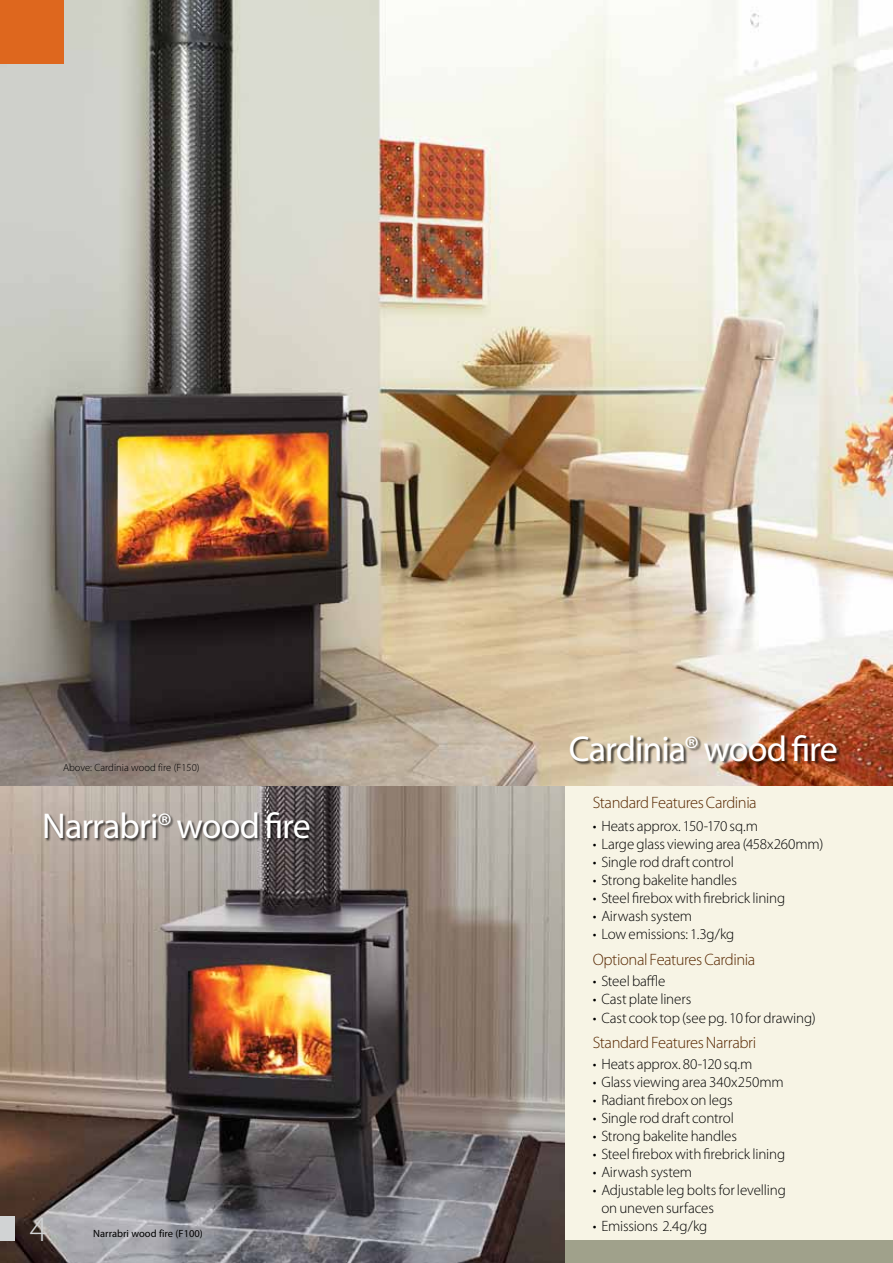
<style>
.page{position:relative;width:893px;height:1263px;background:#fff}
.page>*{position:absolute;margin:0;border:0;box-sizing:border-box;transform-origin:0 0}
.t1{font:36px "Myriad Pro";letter-spacing:-.03em;color:#fff}
.t2{font:300 36px "Myriad Pro";color:#d1d3d4}
.t3{font:300 16.5px "Myriad Pro";letter-spacing:-.025em;color:#572700}
.t4{font:300 15px/18px "Myriad Pro";letter-spacing:-.01em;color:#000}
.t5{font:300 10.5px "Myriad Pro";color:#000}
.t6{font:10.5px "Myriad Pro";color:#000}
</style>
<div class="page">
<img style="left:0;top:0;width:893px;height:787px">
<img style="left:0;top:787px;width:566px;height:476px">
<div style="left:566px;top:787px;width:327px;height:476px;background:#f7f4e5"></div>
<div style="left:566px;top:1241px;width:327px;height:22px;background:#a0a18b"></div>
<div style="left:0;top:1217px;width:15px;height:24px;background:#d1d3d4"></div>
<div style="left:0;top:0;width:64px;height:64px;background:#de671e"></div>
<div style="left:570px;top:735px;width:270px;height:30px;background:#000;opacity:.65"></div>
<div style="left:45px;top:812px;width:268px;height:31px;background:#000;opacity:.65"></div>
<p class="t5" style="left:63px;top:761px;width:138px">Above: Cardinia wood fire (F150)</p>
<h1 class="t1" style="left:42px;top:804px;width:270px">Narrabri® wood fire</h1>
<h1 class="t2" style="left:30px;top:1207px;width:19px">4</h1>
<p class="t6" style="left:93px;top:1227px;width:111px">Narrabri wood fire (F100)</p>
<h1 class="t1" style="left:569px;top:726px;width:271px">Cardinia® wood fire</h1>
<p class="t3" style="left:593px;top:793px;width:165px">Standard Features Cardinia</p>
<p class="t4" style="left:593px;top:816px;width:167px">• Heats approx. 150-170 sq.m</p>
<p class="t4" style="left:593px;top:834px;width:232px">• Large glass viewing area (458x260mm)</p>
<p class="t4" style="left:593px;top:852px;width:143px">• Single rod draft control</p>
<p class="t4" style="left:593px;top:870px;width:146px">• Strong bakelite handles</p>
<p class="t4" style="left:593px;top:888px;width:194px">• Steel firebox with firebrick lining</p>
<p class="t4" style="left:593px;top:906px;width:101px">• Airwash system</p>
<p class="t4" style="left:593px;top:924px;width:143px">• Low emissions: 1.3g/kg</p>
<p class="t3" style="left:593px;top:949px;width:164px">Optional Features Cardinia</p>
<p class="t4" style="left:593px;top:972px;width:74px">• Steel baffle</p>
<p class="t4" style="left:593px;top:990px;width:100px">• Cast plate liners</p>
<p class="t4" style="left:593px;top:1008px;width:225px">• Cast cook top (see pg. 10 for drawing)</p>
<p class="t3" style="left:593px;top:1032px;width:165px">Standard Features Narrabri</p>
<p class="t4" style="left:593px;top:1055px;width:161px">• Heats approx. 80-120 sq.m</p>
<p class="t4" style="left:593px;top:1073px;width:192px">• Glass viewing area 340x250mm</p>
<p class="t4" style="left:593px;top:1091px;width:141px">• Radiant firebox on legs</p>
<p class="t4" style="left:593px;top:1109px;width:143px">• Single rod draft control</p>
<p class="t4" style="left:593px;top:1127px;width:146px">• Strong bakelite handles</p>
<p class="t4" style="left:593px;top:1145px;width:194px">• Steel firebox with firebrick lining</p>
<p class="t4" style="left:593px;top:1163px;width:101px">• Airwash system</p>
<p class="t4" style="left:601px;top:1181px;width:186px;text-indent:-9px">• Adjustable leg bolts for levelling on uneven surfaces</p>
<p class="t4" style="left:593px;top:1217px;width:116px">• Emissions 2.4g/kg</p>
</div>
